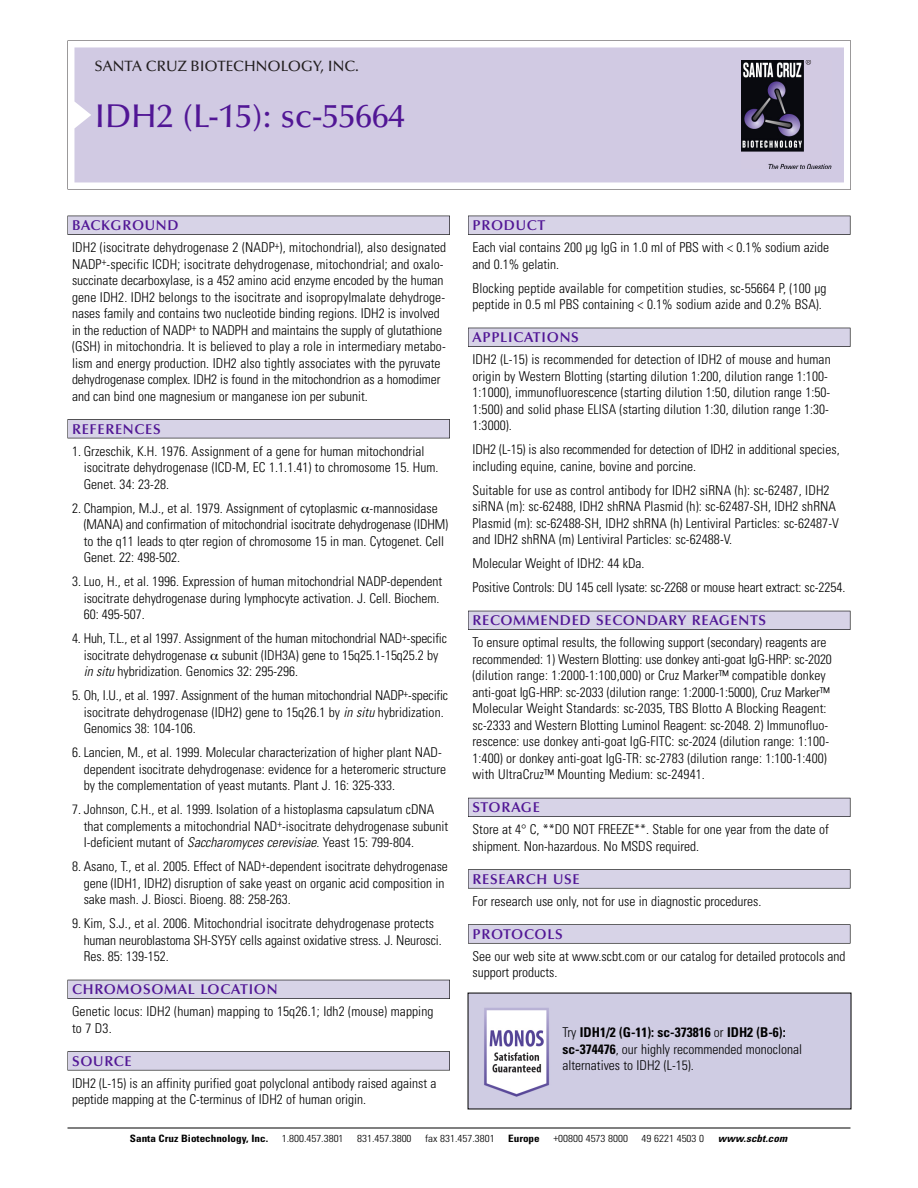
<style>
.page{position:relative;width:918px;height:1188px;background:#fff}
.page>*{position:absolute;margin:0;border:0;box-sizing:border-box;transform-origin:0 0}
.t1{font:500 33px "Optima";color:#511695}
.t2{font:500 15px "Optima";color:#231f20}
.t3{font:600 14.25px "Optima";letter-spacing:.05em;color:#511695}
.t4{font:300 condensed 13.5px/16.5px "Univers";color:#000}
.t5{font:300 condensed 10.2px "Univers";color:#000;scale:1.1 1}
.t6{font:700 condensed 10.2px "Univers";color:#000;scale:1.1 1}
.t7{font:italic 700 condensed 10.2px "Univers";letter-spacing:.005em;color:#000;scale:1.1 1}
.s1{font-style:italic}
.s2{font-weight:700}
</style>
<div class="page">
<svg style="left:68px;top:40px;width:783px;height:149px"></svg>
<div style="left:74px;top:47px;width:770px;height:135px;background:#d1cae3"></div>
<img style="left:741px;top:60px;width:90px;height:108px">
<div style="left:68px;top:216px;width:382px;height:19px;background:#525155"></div>
<div style="left:68px;top:216px;width:381px;height:18px;background:#d7d3e7"></div>
<div style="left:68px;top:419px;width:382px;height:19px;background:#525155"></div>
<div style="left:68px;top:420px;width:381px;height:18px;background:#d7d3e7"></div>
<div style="left:68px;top:980px;width:382px;height:19px;background:#525158"></div>
<div style="left:68px;top:980px;width:381px;height:18px;background:#d7d3e7"></div>
<div style="left:68px;top:1051px;width:382px;height:19px;background:#575759"></div>
<div style="left:68px;top:1052px;width:381px;height:18px;background:#d7d3e7"></div>
<div style="left:468px;top:216px;width:382px;height:19px;background:#525155"></div>
<div style="left:468px;top:216px;width:382px;height:18px;background:#d7d3e7"></div>
<div style="left:468px;top:328px;width:382px;height:19px;background:#515055"></div>
<div style="left:468px;top:328px;width:382px;height:18px;background:#d7d3e7"></div>
<div style="left:468px;top:611px;width:382px;height:19px;background:#525158"></div>
<div style="left:468px;top:611px;width:382px;height:18px;background:#d7d3e7"></div>
<div style="left:468px;top:798px;width:382px;height:19px;background:#54535a"></div>
<div style="left:468px;top:798px;width:382px;height:18px;background:#d7d3e7"></div>
<svg style="left:468px;top:869px;width:382px;height:20px"></svg>
<div style="left:468px;top:870px;width:382px;height:18px;background:#d7d3e7"></div>
<div style="left:468px;top:924px;width:382px;height:20px;background:#666667"></div>
<div style="left:468px;top:925px;width:382px;height:18px;background:#d7d3e7"></div>
<hr style="left:68px;top:1128px;width:782px;height:1px;background:#000">
<img style="left:470px;top:995px;width:379px;height:112px">
<p class="t2" style="left:94px;top:61px;width:266px">SANTA CRUZ BIOTECHNOLOGY, INC.</p>
<h1 class="t1" style="left:94px;top:103px;width:312px">IDH2 (L-15): sc-55664</h1>
<p class="t3" style="left:72px;top:219px;width:108px">BACKGROUND</p>
<p class="t4" style="left:72px;top:240px;width:376px">IDH2 (isocitrate dehydrogenase 2 (NADP<sup>+</sup>), mitochondrial), also designated NADP<sup>+</sup>-specific ICDH; isocitrate dehydrogenase, mitochondrial; and oxalo&shy;succinate decarboxylase, is a 452 amino acid enzyme encoded by the human gene IDH2. IDH2 belongs to the isocitrate and isopropylmalate dehydroge&shy;nases family and contains two nucleotide binding regions. IDH2 is involved in the reduction of NADP<sup>+</sup> to NADPH and maintains the supply of glutathione (GSH) in mitochondria. It is believed to play a role in intermediary metabo&shy;lism and energy production. IDH2 also tightly associates with the pyruvate dehydrogenase complex. IDH2 is found in the mitochondrion as a homodimer and can bind one magnesium or manganese ion per subunit.</p>
<p class="t3" style="left:72px;top:423px;width:90px">REFERENCES</p>
<p class="t4" style="left:84px;top:444px;width:356px;text-indent:-12px">1. Grzeschik, K.H. 1976. Assignment of a gene for human mitochondrial isocitrate dehydrogenase (ICD-M, EC 1.1.1.41) to chromosome 15. Hum.<br>Genet. 34: 23-28.</p>
<p class="t4" style="left:84px;top:501px;width:366px;text-indent:-12px">2. Champion, M.J., et al. 1979. Assignment of cytoplasmic -mannosidase (MANA) and confirmation of mitochondrial isocitrate dehydrogenase (IDHM) to the q11 leads to qter region of chromosome 15 in man. Cytogenet. Cell Genet. 22: 498-502.</p>
<p class="t4" style="left:84px;top:574px;width:360px;text-indent:-12px">3. Luo, H., et al. 1996. Expression of human mitochondrial NADP-dependent isocitrate dehydrogenase during lymphocyte activation. J. Cell. Biochem.<br>60: 495-507.</p>
<p class="t4" style="left:84px;top:631px;width:365px;text-indent:-12px">4. Huh, T.L., et al 1997. Assignment of the human mitochondrial NAD<sup>+</sup>-specific isocitrate dehydrogenase subunit (IDH3A) gene to 15q25.1-15q25.2 by <span class="s1">in situ</span> hybridization. Genomics 32: 295-296.</p>
<p class="t4" style="left:84px;top:688px;width:366px;text-indent:-12px">5. Oh, I.U., et al. 1997. Assignment of the human mitochondrial NADP<sup>+</sup>-specific isocitrate dehydrogenase (IDH2) gene to 15q26.1 by <span class="s1">in situ</span> hybridization.<br>Genomics 38: 104-106.</p>
<p class="t4" style="left:84px;top:745px;width:364px;text-indent:-12px">6. Lancien, M., et al. 1999. Molecular characterization of higher plant NAD&shy;dependent isocitrate dehydrogenase: evidence for a heteromeric structure by the complementation of yeast mutants. Plant J. 16: 325-333.</p>
<p class="t4" style="left:84px;top:802px;width:366px;text-indent:-12px">7. Johnson, C.H., et al. 1999. Isolation of a histoplasma capsulatum cDNA that complements a mitochondrial NAD<sup>+</sup>-isocitrate dehydrogenase subunit<br>I-deficient mutant of <span class="s1">Saccharomyces cerevisiae</span>. Yeast 15: 799-804.</p>
<p class="t4" style="left:84px;top:859px;width:366px;text-indent:-12px">8. Asano, T., et al. 2005. Effect of NAD<sup>+</sup>-dependent isocitrate dehydrogenase gene (IDH1, IDH2) disruption of sake yeast on organic acid composition in sake mash. J. Biosci. Bioeng. 88: 258-263.</p>
<p class="t4" style="left:84px;top:916px;width:360px;text-indent:-12px">9. Kim, S.J., et al. 2006. Mitochondrial isocitrate dehydrogenase protects human neuroblastoma SH-SY5Y cells against oxidative stress. J. Neurosci.<br>Res. 85: 139-152.</p>
<p class="t3" style="left:72px;top:984px;width:207px">CHROMOSOMAL LOCATION</p>
<p class="t4" style="left:72px;top:1004px;width:363px">Genetic locus: IDH2 (human) mapping to 15q26.1; Idh2 (mouse) mapping to 7 D3.</p>
<p class="t3" style="left:72px;top:1055px;width:61px">SOURCE</p>
<p class="t4" style="left:72px;top:1076px;width:366px">IDH2 (L-15) is an affinity purified goat polyclonal antibody raised against a peptide mapping at the C-terminus of IDH2 of human origin.</p>
<p class="t3" style="left:473px;top:219px;width:74px">PRODUCT</p>
<p class="t4" style="left:473px;top:240px;width:358px">Each vial contains 200 µg IgG in 1.0 ml of PBS with &lt; 0.1% sodium azide and 0.1% gelatin.</p>
<p class="t4" style="left:473px;top:281px;width:356px">Blocking peptide available for competition studies, sc-55664 P, (100 µg peptide in 0.5 ml PBS containing &lt; 0.1% sodium azide and 0.2% BSA).</p>
<p class="t3" style="left:473px;top:332px;width:108px">APPLICATIONS</p>
<p class="t4" style="left:473px;top:352px;width:360px">IDH2 (L-15) is recommended for detection of IDH2 of mouse and human origin by Western Blotting (starting dilution 1:200, dilution range 1:100- 1:1000), immunofluorescence (starting dilution 1:50, dilution range 1:50- 1:500) and solid phase ELISA (starting dilution 1:30, dilution range 1:30- 1:3000).</p>
<p class="t4" style="left:473px;top:442px;width:369px">IDH2 (L-15) is also recommended for detection of IDH2 in additional species, including equine, canine, bovine and porcine.</p>
<p class="t4" style="left:473px;top:483px;width:368px">Suitable for use as control antibody for IDH2 siRNA (h): sc-62487, IDH2 siRNA (m): sc-62488, IDH2 shRNA Plasmid (h): sc-62487-SH, IDH2 shRNA Plasmid (m): sc-62488-SH, IDH2 shRNA (h) Lentiviral Particles: sc-62487-V and IDH2 shRNA (m) Lentiviral Particles: sc-62488-V.</p>
<p class="t4" style="left:473px;top:553px;width:374px;line-height:24px">Molecular Weight of IDH2: 44 kDa.<br>Positive Controls: DU 145 cell lysate: sc-2268 or mouse heart extract: sc-2254.</p>
<p class="t3" style="left:473px;top:615px;width:295px">RECOMMENDED SECONDARY REAGENTS</p>
<p class="t4" style="left:473px;top:635px;width:361px">To ensure optimal results, the following support (secondary) reagents are recommended: 1) Western Blotting: use donkey anti-goat IgG-HRP: sc-2020 (dilution range: 1:2000-1:100,000) or Cruz Marker™ compatible donkey anti-goat IgG-HRP: sc-2033 (dilution range: 1:2000-1:5000), Cruz Marker™ Molecular Weight Standards: sc-2035, TBS Blotto A Blocking Reagent: sc-2333 and Western Blotting Luminol Reagent: sc-2048. 2) Immunofluo&shy;rescence: use donkey anti-goat IgG-FITC: sc-2024 (dilution range: 1:100- 1:400) or donkey anti-goat IgG-TR: sc-2783 (dilution range: 1:100-1:400) with UltraCruz™ Mounting Medium: sc-24941.</p>
<p class="t3" style="left:473px;top:802px;width:69px">STORAGE</p>
<p class="t4" style="left:473px;top:822px;width:358px">Store at 4° C, **DO NOT FREEZE**. Stable for one year from the date of shipment. Non-hazardous. No MSDS required.</p>
<p class="t3" style="left:473px;top:873px;width:109px">RESEARCH USE</p>
<p class="t4" style="left:473px;top:894px;width:290px">For research use only, not for use in diagnostic procedures.</p>
<p class="t3" style="left:473px;top:928px;width:92px">PROTOCOLS</p>
<p class="t4" style="left:473px;top:949px;width:375px">See our web site at www.scbt.com or our catalog for detailed protocols and support products.</p>
<p class="t4" style="left:563px;top:1025px;width:241px">Try <span class="s2">IDH1/2 (G-11): sc-373816</span> or <span class="s2">IDH2 (B-6): sc-374476</span>, our highly recommended monoclonal alternatives to IDH2 (L-15).</p>
<p class="t6" style="left:130px;top:1135px;width:127px">Santa Cruz Biotechnology, Inc.</p>
<p class="t5" style="left:282px;top:1135px;width:58px">1.800.457.3801</p>
<p class="t5" style="left:357px;top:1135px;width:51px">831.457.3800</p>
<p class="t5" style="left:425px;top:1135px;width:65px">fax 831.457.3801</p>
<p class="t6" style="left:508px;top:1135px;width:30px">Europe</p>
<p class="t5" style="left:553px;top:1135px;width:69px">+00800 4573 8000</p>
<p class="t5" style="left:642px;top:1135px;width:58px">49 6221 4503 0</p>
<p class="t7" style="left:718px;top:1135px;width:64px">www.scbt.com</p>
</div>
